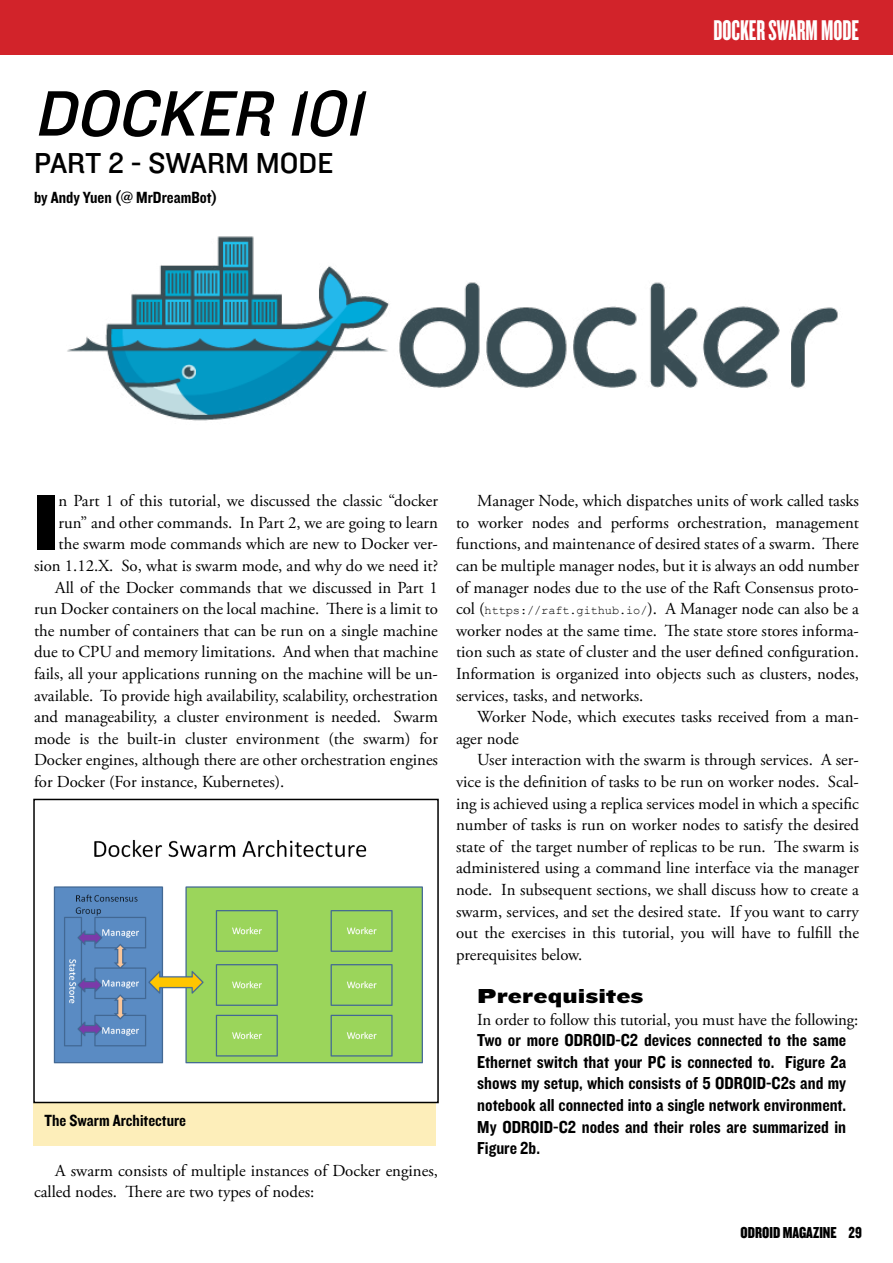
<style>
.page{position:relative;width:893px;height:1263px;background:#fff}
.page>*{position:absolute;margin:0;border:0;box-sizing:border-box;transform-origin:0 0}
.t1{font:81.6px "Knockout HTF71 Full Middlewt";color:#000}
.t2{font:italic 66.6px "Knockout HTF31 Junior Middlewt";color:#000}
.t3{font:30px "Knockout HTF31 Junior Middlewt";color:#000}
.t4{font:29.7px "Knockout HTF67 Full Bantamwt";color:#fff}
.t5{font:21px "Knockout HTF74 Full Sumo";color:#000}
.t6{font:18px/21.6px "Knockout HTF50 Welterweight";color:#000;text-align:justify}
.t7{font:16.8px/21.6px "Adobe Garamond Pro";color:#000}
.t8{font:16.8px "Knockout HTF50 Welterweight";color:#000}
.t9{font:16.5px "Knockout HTF69 Full Liteweight";color:#000}
.s1{font-family:"Courier New";font-size:12px}
</style>
<div class="page">
<div style="left:33px;top:1103px;width:403px;height:43px;background:#fdeeba"></div>
<div style="left:0;top:0;width:893px;height:54px;background:#d2232a"></div>
<img style="left:67px;top:236px;width:771px;height:185px">
<img style="left:53px;top:839px;width:370px;height:225px">
<div style="left:33px;top:799px;width:406px;height:304px;border:2px solid #000"></div>
<h2 class="t2" style="left:34px;top:78px;width:83px">DOCKER</h2>
<h2 class="t2" style="left:286px;top:78px;width:94px">101</h2>
<h3 class="t3" style="left:34px;top:147px;width:18px">PART</h3>
<h3 class="t3" style="left:108px;top:147px;width:102px">2 - SWARM</h3>
<h3 class="t3" style="left:256px;top:147px;width:42px">MODE</h3>
<p class="t8" style="left:34px;top:189px;width:185px">by Andy Yuen (@ MrDreamBot)</p>
<h3 class="t4" style="left:714px;top:15px;width:147px">DOCKER SWARM MODE</h3>
<h1 class="t1" style="left:34px;top:478px;width:26px">I</h1>
<p class="t7" style="left:59px;top:491px;width:381px">n Part 1 of this tutorial, we discussed the classic “docker</p>
<p class="t7" style="left:59px;top:512px;width:381px">run” and other commands. In Part 2, we are going to learn</p>
<p class="t7" style="left:59px;top:534px;width:381px">the swarm mode commands which are new to Docker ver-</p>
<p class="t7" style="left:34px;top:555px;width:406px">sion 1.12.X. So, what is swarm mode, and why do we need it?</p>
<p class="t7" style="left:55px;top:577px;width:384px">All of the Docker commands that we discussed in Part 1</p>
<p class="t7" style="left:34px;top:599px;width:406px">run Docker containers on the local machine. There is a limit to</p>
<p class="t7" style="left:34px;top:620px;width:405px">the number of containers that can be run on a single machine</p>
<p class="t7" style="left:34px;top:642px;width:406px">due to CPU and memory limitations. And when that machine</p>
<p class="t7" style="left:34px;top:663px;width:405px">fails, all your applications running on the machine will be un-</p>
<p class="t7" style="left:34px;top:685px;width:405px">available. To provide high availability, scalability, orchestration</p>
<p class="t7" style="left:34px;top:707px;width:405px">and manageability, a cluster environment is needed. Swarm</p>
<p class="t7" style="left:34px;top:728px;width:405px">mode is the built-in cluster environment (the swarm) for</p>
<p class="t7" style="left:34px;top:750px;width:406px">Docker engines, although there are other orchestration engines</p>
<p class="t7" style="left:34px;top:771px;width:252px">for Docker (For instance, Kubernetes).</p>
<p class="t8" style="left:45px;top:1112px;width:143px">The Swarm Architecture</p>
<p class="t7" style="left:34px;top:1160px;width:406px;text-indent:21px">A swarm consists of multiple instances of Docker engines, called nodes. There are two types of nodes:</p>
<p class="t7" style="left:456px;top:491px;width:404px;text-align:justify;text-indent:21px">Manager Node, which dispatches units of work called tasks to worker nodes and performs orchestration, management functions, and maintenance of desired states of a swarm. There can be multiple manager nodes, but it is always an odd number of manager nodes due to the use of the Raft Consensus proto&shy;col (<span class="s1">https://raft.github.io/</span>). A Manager node can also be a worker nodes at the same time. The state store stores informa&shy;tion such as state of cluster and the user defined configuration.<br>Information is organized into objects such as clusters, nodes, services, tasks, and networks.</p>
<p class="t7" style="left:456px;top:707px;width:404px;text-indent:21px">Worker Node, which executes tasks received from a man&shy;ager node</p>
<p class="t7" style="left:456px;top:750px;width:404px;text-align:justify;text-indent:21px">User interaction with the swarm is through services. A ser&shy;vice is the definition of tasks to be run on worker nodes. Scal&shy;ing is achieved using a replica services model in which a specific number of tasks is run on worker nodes to satisfy the desired state of the target number of replicas to be run. The swarm is administered using a command line interface via the manager node. In subsequent sections, we shall discuss how to create a swarm, services, and set the desired state. If you want to carry out the exercises in this tutorial, you will have to fulfill the prerequisites below.</p>
<p class="t5" style="left:477px;top:984px;width:168px">Prerequisites</p>
<p class="t7" style="left:477px;top:1009px;width:383px">In order to follow this tutorial, you must have the following:</p>
<p class="t6" style="left:477px;top:1030px;width:370px">Two or more ODROID-C2 devices connected to the same Ethernet switch that your PC is connected to. Figure 2a shows my setup, which consists of 5 ODROID-C2s and my notebook all connected into a single network environment.<br>My ODROID-C2 nodes and their roles are summarized in Figure 2b.</p>
<p class="t9" style="left:741px;top:1224px;width:123px">ODROID MAGAZINE 29</p>
</div>
